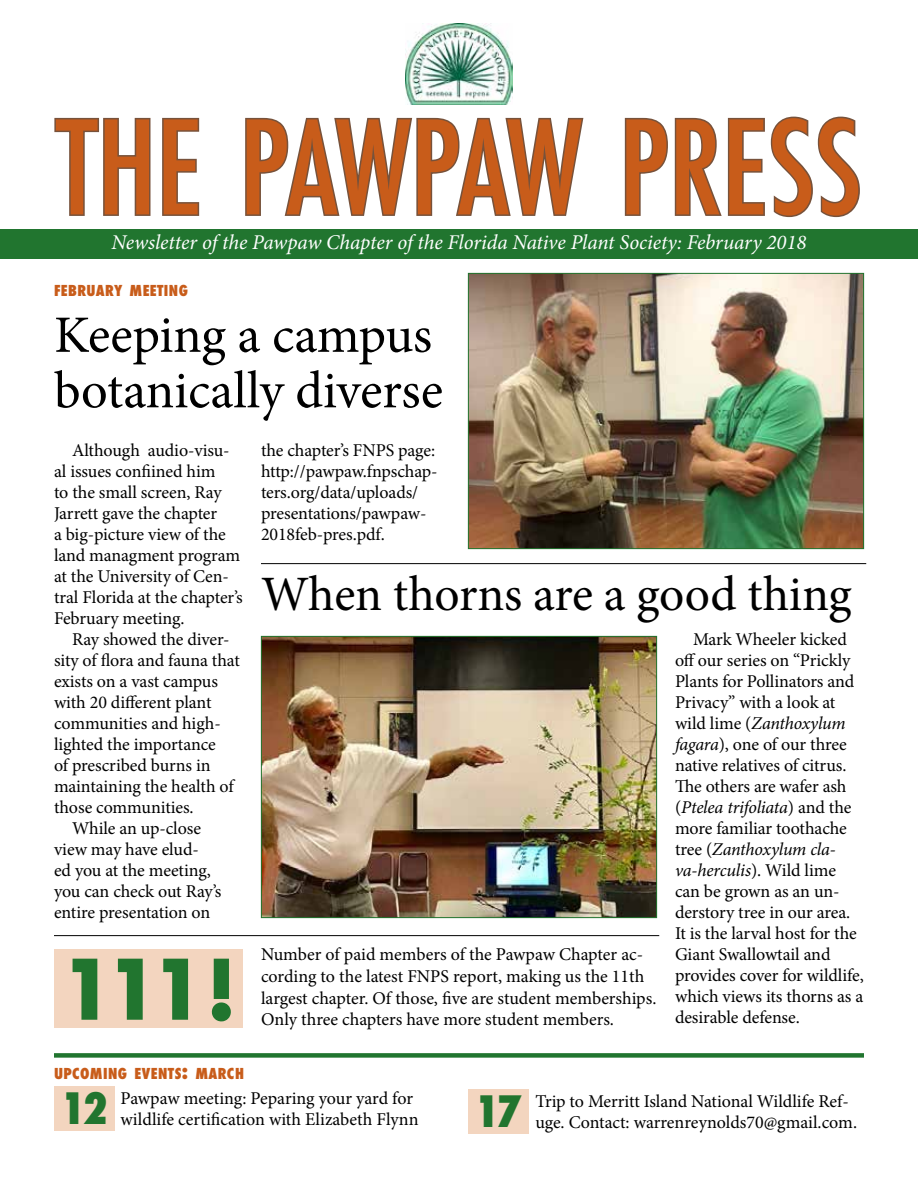
<style>
.page{position:relative;width:918px;height:1188px;background:#fff}
.page>*{position:absolute;margin:0;border:0;box-sizing:border-box;transform-origin:0 0}
.t1{font:500 condensed 126px "Futura";color:#c85c1a}
.t2{font:700 81px "Futura";color:#21752f}
.t3{font:52.5px/55.5px "Minion Pro";letter-spacing:-.005em;color:#000}
.t4{font:49.5px "Minion Pro";letter-spacing:-.005em;color:#000}
.t5{font:800 condensed 42px "Futura";color:#21752f}
.t6{font:italic 21px "Minion Pro";letter-spacing:-.005em;color:#fff}
.t7{font:18px/21px "Minion Pro";letter-spacing:-.005em;color:#000}
.t8{font:800 condensed 14.7px "Futura";letter-spacing:.03em;color:#c85c1a}
.s1{font-style:italic}
.s2{font-size:21px}
</style>
<div class="page">
<svg style="left:54px;top:117px;width:97px;height:99px"></svg>
<svg style="left:162px;top:117px;width:38px;height:99px"></svg>
<svg style="left:244px;top:104px;width:341px;height:155px"></svg>
<svg style="left:624px;top:116px;width:236px;height:102px"></svg>
<div style="left:0;top:229px;width:918px;height:29px;background:#21752f"></div>
<img style="left:405px;top:23px;width:108px;height:81px">
<div style="left:54px;top:1086px;width:60px;height:45px;background:#f3d5bf"></div>
<div style="left:54px;top:950px;width:189px;height:78px;background:#f3d5bf"></div>
<div style="left:468px;top:1089px;width:60px;height:45px;background:#f3d5bf"></div>
<div style="left:54px;top:1053px;width:810px;height:5px;background:#21752f"></div>
<img style="left:263px;top:638px;width:392px;height:278px">
<div style="left:261px;top:636px;width:396px;height:282px;border:1px solid #21752f"></div>
<img style="left:470px;top:275px;width:392px;height:272px">
<div style="left:468px;top:273px;width:396px;height:276px;border:1px solid #21752f"></div>
<hr style="left:261px;top:563px;width:605px;height:1px;background:#000">
<hr style="left:54px;top:935px;width:605px;height:1px;background:#000">
<h1 class="t1" style="left:56px;top:87px;width:807px">THE PAWPAW PRESS</h1>
<p class="t6" style="left:111px;top:228px;width:697px">Newsletter of the Pawpaw Chapter of the Florida Native Plant Society: February 2018</p>
<p class="t8" style="left:54px;top:281px;width:136px">FEBRUARY MEETING</p>
<h3 class="t3" style="left:54px;top:308px;width:391px">Keeping a campus botanically diverse</h3>
<p class="t7" style="left:54px;top:440px;width:190px;text-indent:18px">Although audio-visu&shy;al issues confiined him<br>to the small screen, Ray<br>Jarrett gave the chapter<br>a big-picture view of the land managment program at the University of Cen&shy;tral Florida at the chapter’s<br>February meeting.</p>
<p class="t7" style="left:72px;top:629px;width:159px">Ray showed the diver-</p>
<p class="t7" style="left:54px;top:650px;width:187px">sity of flora and fauna that</p>
<p class="t7" style="left:54px;top:671px;width:165px">exists on a vast campus</p>
<p class="t7" style="left:54px;top:692px;width:159px">with 20 different plant</p>
<p class="t7" style="left:54px;top:713px;width:168px">communities and high-</p>
<p class="t7" style="left:54px;top:734px;width:163px">lighted the importance</p>
<p class="t7" style="left:54px;top:755px;width:158px">of prescribed burns in</p>
<p class="t7" style="left:54px;top:776px;width:181px">maintaining the health of</p>
<p class="t7" style="left:54px;top:797px;width:141px">those communities.</p>
<p class="t7" style="left:72px;top:818px;width:131px">While an up-close</p>
<p class="t7" style="left:54px;top:839px;width:146px">view may have elud-</p>
<p class="t7" style="left:54px;top:860px;width:158px">ed you at the meeting,</p>
<p class="t7" style="left:54px;top:881px;width:169px">you can check out Ray’s</p>
<p class="t7" style="left:54px;top:902px;width:158px">entire presentation on</p>
<h2 class="t2" style="left:60px;top:931px;width:178px">111!</h2>
<p class="t7" style="left:261px;top:440px;width:178px">the chapter’s FNPS page: http://pawpaw.fnpschap&shy;ters.org/data/uploads/ presentations/pawpaw-<br>2018feb-pres.pdf.</p>
<h3 class="t4" style="left:261px;top:562px;width:592px">When thorns are a good thing</h3>
<p class="t7" style="left:261px;top:944px;width:397px;line-height:21.6px">Number of paid members of the Pawpaw Chapter ac&shy;cording to the latest FNPS report, making us the 11th largest chapter. Of those, five are student memberships.<br>Only three chapters have more student members.</p>
<p class="t7" style="left:675px;top:629px;width:190px;text-indent:18px">Mark Wheeler kicked off our series on “Prickly<br>Plants for Pollinators and<br>Privacy” with a look at wild lime (<span class="s1">Zanthoxylum fagara</span>), one of our three native relatives of citrus.<br>The others are wafer ash (<span class="s1">Ptelea trifoliata</span>) and the more familiar toothache tree (<span class="s1">Zanthoxylum cla&shy;va-herculis</span>). Wild lime can be grown as an un&shy;derstory tree in our area.<br>It is the larval host for the<br>Giant Swallowtail and provides cover for wildlife, which views its thorns as a desirable defense.</p>
<p class="t8" style="left:54px;top:1064px;width:191px">UPCOMING EVENTS<span class="s2">:</span> MARCH</p>
<h3 class="t5" style="left:60px;top:1079px;width:49px">12</h3>
<p class="t7" style="left:121px;top:1087px;width:299px;line-height:21.6px">Pawpaw meeting: Peparing your yard for wildlife certification with Elizabeth Flynn</p>
<p class="t7" style="left:535px;top:1091px;width:323px">Trip to Merritt Island National Wildlife Ref&shy;uge. Contact: warrenreynolds70@gmail.com.</p>
<h3 class="t5" style="left:474px;top:1082px;width:49px">17</h3>
</div>
